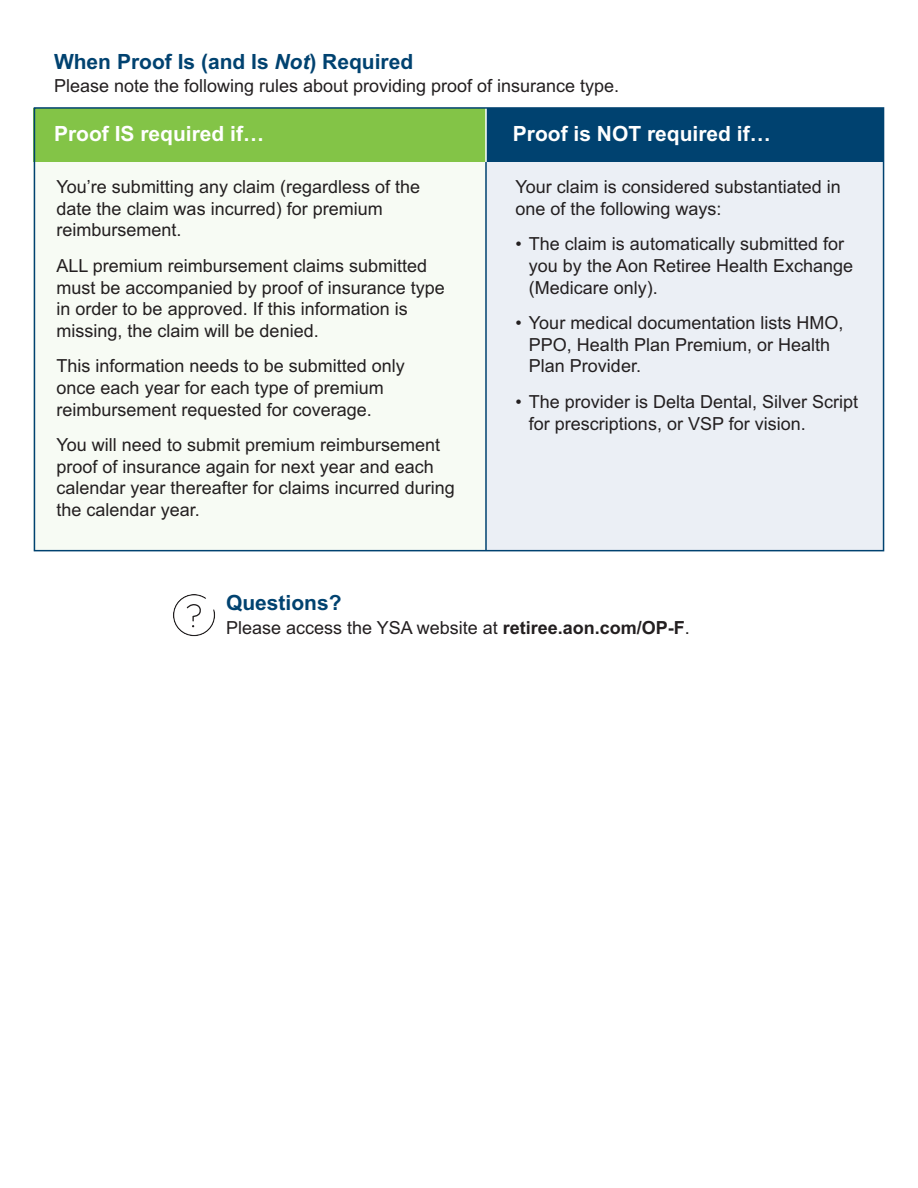
<style>
.page{position:relative;width:918px;height:1188px;background:#fff}
.page>*{position:absolute;margin:0;border:0;box-sizing:border-box;transform-origin:0 0}
.t1{font:700 21px "Arial";color:#004270}
.t2{font:700 21px "Arial";color:#fff}
.t3{font:18px/21.6px "Arial";color:#231f20}
.s1{font-style:italic}
.s2{font-weight:700}
</style>
<div class="page">
<div style="left:34px;top:160px;width:452px;height:391px;background:#f7fbf4"></div>
<div style="left:487px;top:160px;width:397px;height:391px;background:#ebeff5"></div>
<hr style="left:485px;top:160px;width:2px;height:391px;background:#004270">
<div style="left:487px;top:108px;width:397px;height:54px;background:#004270"></div>
<div style="left:34px;top:108px;width:452px;height:54px;background:#83c447"></div>
<hr style="left:485px;top:106px;width:2px;height:56px;background:#fff">
<svg style="left:173px;top:594px;width:42px;height:42px"></svg>
<div style="left:34px;top:107px;width:850px;height:444px;border:2px solid #004270"></div>
<p class="t1" style="left:54px;top:50px;width:361px">When Proof Is (and Is <span class="s1">Not</span>) Required</p>
<p class="t3" style="left:54px;top:75px;width:567px">Please note the following rules about providing proof of insurance type.</p>
<p class="t2" style="left:54px;top:121px;width:212px">Proof IS required if…</p>
<p class="t2" style="left:513px;top:121px;width:259px">Proof is NOT required if…</p>
<p class="t3" style="left:57px;top:176px;width:365px">You’re submitting any claim (regardless of the date the claim was incurred) for premium reimbursement.</p>
<p class="t3" style="left:57px;top:255px;width:390px">ALL premium reimbursement claims submitted must be accompanied by proof of insurance type in order to be approved. If this information is missing, the claim will be denied.</p>
<p class="t3" style="left:57px;top:355px;width:350px">This information needs to be submitted only once each year for each type of premium reimbursement requested for coverage.</p>
<p class="t3" style="left:57px;top:434px;width:400px">You will need to submit premium reimbursement proof of insurance again for next year and each calendar year thereafter for claims incurred during the calendar year.</p>
<p class="t3" style="left:515px;top:176px;width:327px">Your claim is considered substantiated in one of the following ways:</p>
<p class="t3" style="left:529px;top:233px;width:326px;text-indent:-14px">• The claim is automatically submitted for you by the Aon Retiree Health Exchange (Medicare only).</p>
<p class="t3" style="left:529px;top:312px;width:316px;text-indent:-14px">• Your medical documentation lists HMO,<br>PPO, Health Plan Premium, or Health<br>Plan Provider.</p>
<p class="t3" style="left:529px;top:391px;width:331px;text-indent:-14px">• The provider is Delta Dental, Silver Script for prescriptions, or VSP for vision.</p>
<p class="t1" style="left:226px;top:590px;width:117px">Questions?</p>
<p class="t3" style="left:226px;top:617px;width:465px">Please access the YSA website at <span class="s2">retiree.aon.com/</span><span class="s2">OP-F</span>.</p>
</div>
